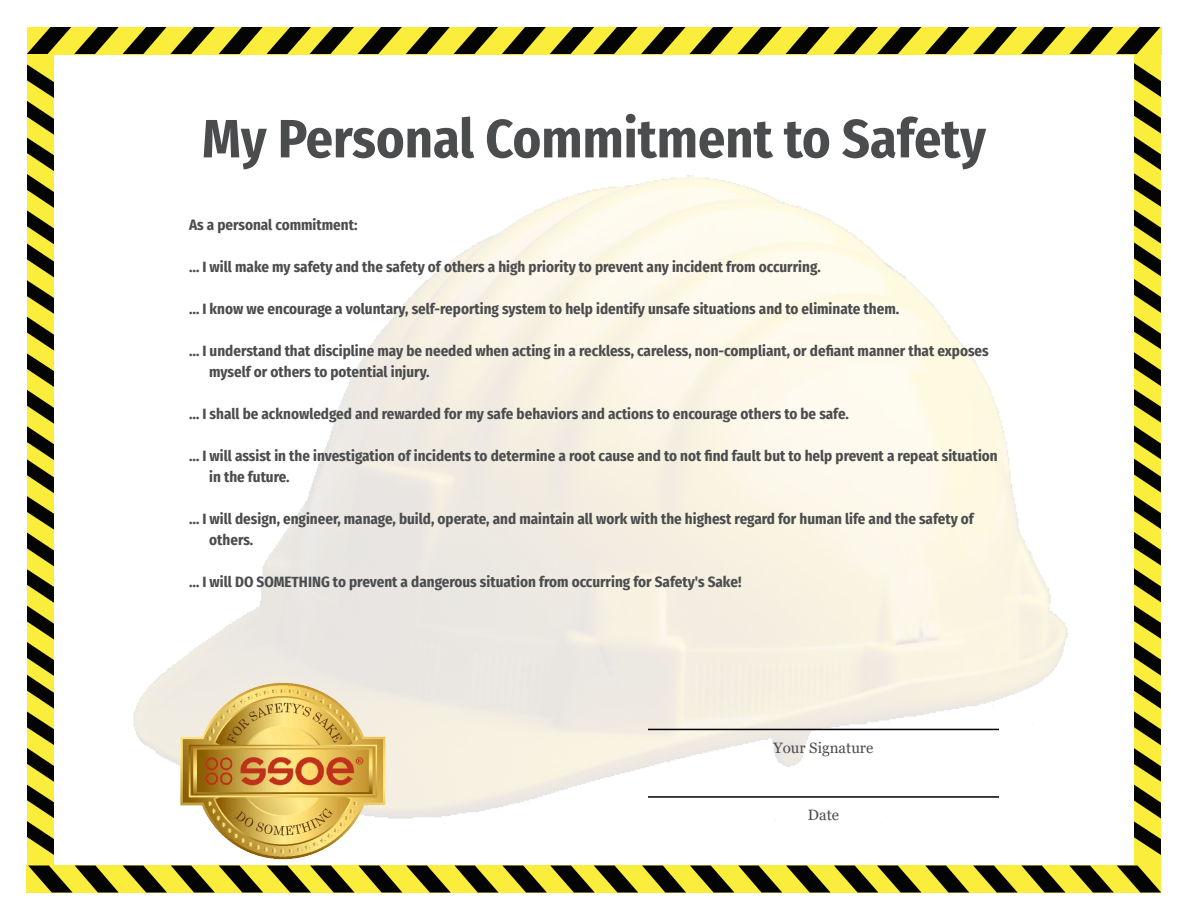
<style>
.page{position:relative;width:1188px;height:918px;background:#fff}
.page>*{position:absolute;margin:0;border:0;box-sizing:border-box;transform-origin:0 0}
.t1{font:700 54px "Fira Sans Condensed";color:#4b4c4d}
.t2{font:700 15px/21px "Fira Sans Condensed";color:#4b4c4d}
.t3{font:15px "Georgia";color:#4b4c4d}
</style>
<div class="page">
<div style="left:27px;top:28px;width:27px;height:863px;background:#fbed3c"></div>
<svg style="left:27px;top:64px;width:27px;height:791px"></svg>
<div style="left:1134px;top:27px;width:27px;height:864px;background:#fbed3c"></div>
<svg style="left:1134px;top:63px;width:27px;height:792px"></svg>
<svg style="left:27px;top:27px;width:1133px;height:27px;background:#8e8622"></svg>
<svg style="left:28px;top:866px;width:1133px;height:27px;background:#8f8823"></svg>
<hr style="left:648px;top:729px;width:351px;height:1px;background:#000">
<hr style="left:648px;top:796px;width:351px;height:2px;background:#000">
<img style="left:171px;top:681px;width:216px;height:179px">
<p class="t1" style="left:202px;top:93px;width:785px">My Personal Commitment to Safety</p>
<p class="t2" style="left:189px;top:213px;width:170px">As a personal commitment:</p>
<p class="t2" style="left:189px;top:255px;width:633px">… I will make my safety and the safety of others a high priority to prevent any incident from occurring.</p>
<p class="t2" style="left:189px;top:297px;width:712px">… I know we encourage a voluntary, self-reporting system to help identify unsafe situations and to eliminate them.</p>
<p class="t2" style="left:209px;top:339px;width:781px;text-indent:-20px">… I understand that discipline may be needed when acting in a reckless, careless, non-compliant, or defiant manner that exposes myself or others to potential injury.</p>
<p class="t2" style="left:189px;top:402px;width:662px">… I shall be acknowledged and rewarded for my safe behaviors and actions to encourage others to be safe.</p>
<p class="t2" style="left:209px;top:444px;width:790px;text-indent:-20px">… I will assist in the investigation of incidents to determine a root cause and to not find fault but to help prevent a repeat situation in the future.</p>
<p class="t2" style="left:209px;top:507px;width:766px;text-indent:-20px">… I will design, engineer, manage, build, operate, and maintain all work with the highest regard for human life and the safety of others.</p>
<p class="t2" style="left:189px;top:570px;width:554px">… I will DO SOMETHING to prevent a dangerous situation from occurring for Safety's Sake!</p>
<p class="t3" style="left:774px;top:738px;width:101px">Your Signature</p>
<p class="t3" style="left:808px;top:806px;width:33px">Date</p>
</div>
